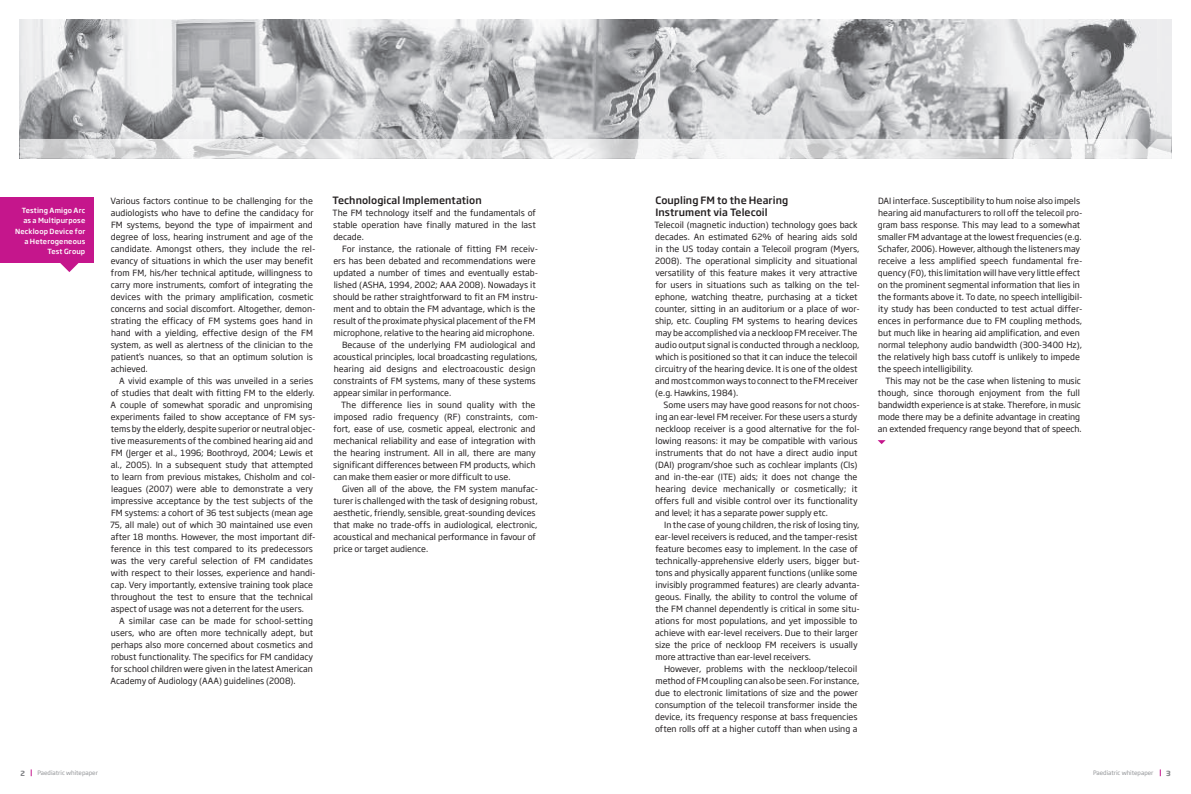
<style>
.page{position:relative;width:1191px;height:794px;background:#fff}
.page>*{position:absolute;margin:0;border:0;box-sizing:border-box;transform-origin:0 0}
.t1{font:500 10px/12px "Soho Gothic Pro";letter-spacing:.005em;color:#231f20}
.t2{font:8.5px/12px "Soho Gothic Pro";color:#231f20}
.t3{font:500 7px/10px "Soho Gothic Pro";letter-spacing:.02em;color:#fff;text-align:right}
.t4{font:700 7px "Soho Gothic Pro";color:#808285}
.t5{font:6px "Soho Gothic Pro";color:#939598}
</style>
<div class="page">
<svg style="left:877px;top:440px;width:8px;height:4px"></svg>
<img style="left:20px;top:20px;width:1151px;height:119px">
<svg style="left:20px;top:139px;width:1151px;height:20px"></svg>
<div style="left:0;top:197px;width:94px;height:65px;background:#c5168c"></div>
<svg style="left:59px;top:262px;width:20px;height:10px"></svg>
<p class="t3" style="left:15px;top:205px;width:72px">Testing Amigo Arc as a Multipurpose<br>Neckloop Device for a Heterogeneous<br>Test Group</p>
<p class="t2" style="left:111px;top:194px;width:206px">Various factors continue to be challenging for the audiologists who have to define the candidacy for FM systems, beyond the type of impairment and degree of loss, hearing instrument and age of the candidate. Amongst others, they include the rel&shy;evancy of situations in which the user may benefit from FM, his/her technical aptitude, willingness to carry more instruments, comfort of integrating the devices with the primary amplification, cosmetic concerns and social discomfort. Altogether, demon&shy;strating the efficacy of FM systems goes hand in hand with a yielding, effective design of the FM system, as well as alertness of the clinician to the patient’s nuances, so that an optimum solution is achieved.</p>
<p class="t2" style="left:110px;top:374px;width:207px;text-indent:9px">A vivid example of this was unveiled in a series of studies that dealt with fitting FM to the elderly.<br>A couple of somewhat sporadic and unpromising experiments failed to show acceptance of FM sys&shy;tems by the elderly, despite superior or neutral objec&shy;tive measurements of the combined hearing aid and FM (Jerger et al., 1996; Boothroyd, 2004; Lewis et al., 2005). In a subsequent study that attempted to learn from previous mistakes, Chisholm and col&shy;leagues (2007) were able to demonstrate a very impressive acceptance by the test subjects of the FM systems: a cohort of 36 test subjects (mean age 75, all male) out of which 30 maintained use even after 18 months. However, the most important dif&shy;ference in this test compared to its predecessors was the very careful selection of FM candidates with respect to their losses, experience and handi&shy;cap. Very importantly, extensive training took place throughout the test to ensure that the technical aspect of usage was not a deterrent for the users.</p>
<p class="t2" style="left:111px;top:614px;width:204px;text-align:justify;text-indent:8px">A similar case can be made for school-setting users, who are often more technically adept, but perhaps also more concerned about cosmetics and robust functionality. The specifics for FM candidacy for school children were given in the latest American Academy of Audiology (AAA) guidelines (2008).</p>
<p class="t1" style="left:332px;top:194px;width:151px">Technological Implementation</p>
<p class="t2" style="left:332px;top:206px;width:205px;text-align:justify">The FM technology itself and the fundamentals of stable operation have finally matured in the last decade.</p>
<p class="t2" style="left:342px;top:242px;width:197px">For instance, the rationale of fitting FM receiv-</p>
<p class="t2" style="left:333px;top:254px;width:204px">ers has been debated and recommendations were</p>
<p class="t2" style="left:333px;top:266px;width:206px">updated a number of times and eventually estab-</p>
<p class="t2" style="left:334px;top:278px;width:203px">lished (ASHA, 1994, 2002; AAA 2008). Nowadays it</p>
<p class="t2" style="left:333px;top:290px;width:206px">should be rather straightforward to fit an FM instru-</p>
<p class="t2" style="left:333px;top:302px;width:203px">ment and to obtain the FM advantage, which is the</p>
<p class="t2" style="left:333px;top:314px;width:203px">result of the proximate physical placement of the FM</p>
<p class="t2" style="left:333px;top:326px;width:202px">microphone, relative to the hearing aid microphone.</p>
<p class="t2" style="left:342px;top:338px;width:195px">Because of the underlying FM audiological and</p>
<p class="t2" style="left:333px;top:350px;width:206px">acoustical principles, local broadcasting regulations,</p>
<p class="t2" style="left:334px;top:362px;width:203px">hearing aid designs and electroacoustic design</p>
<p class="t2" style="left:333px;top:374px;width:204px">constraints of FM systems, many of these systems</p>
<p class="t2" style="left:333px;top:386px;width:119px">appear similar in performance.</p>
<p class="t2" style="left:341px;top:398px;width:196px">The difference lies in sound quality with the</p>
<p class="t2" style="left:334px;top:410px;width:206px">imposed radio frequency (RF) constraints, com-</p>
<p class="t2" style="left:333px;top:422px;width:203px">fort, ease of use, cosmetic appeal, electronic and</p>
<p class="t2" style="left:334px;top:434px;width:203px">mechanical reliability and ease of integration with</p>
<p class="t2" style="left:333px;top:446px;width:204px">the hearing instrument. All in all, there are many</p>
<p class="t2" style="left:333px;top:458px;width:204px">significant differences between FM products, which</p>
<p class="t2" style="left:333px;top:470px;width:179px">can make them easier or more difficult to use.</p>
<p class="t2" style="left:342px;top:482px;width:197px">Given all of the above, the FM system manufac-</p>
<p class="t2" style="left:333px;top:494px;width:206px">turer is challenged with the task of designing robust,</p>
<p class="t2" style="left:333px;top:506px;width:204px">aesthetic, friendly, sensible, great-sounding devices</p>
<p class="t2" style="left:333px;top:518px;width:206px">that make no trade-offs in audiological, electronic,</p>
<p class="t2" style="left:333px;top:530px;width:204px">acoustical and mechanical performance in favour of</p>
<p class="t2" style="left:334px;top:542px;width:96px">price or target audience.</p>
<p class="t1" style="left:655px;top:194px;width:134px">Coupling FM to the Hearing<br>Instrument via Telecoil</p>
<p class="t2" style="left:654px;top:218px;width:207px">Telecoil (magnetic induction) technology goes back decades. An estimated 62% of hearing aids sold in the US today contain a Telecoil program (Myers, 2008). The operational simplicity and situational versatility of this feature makes it very attractive for users in situations such as talking on the tel&shy;ephone, watching theatre, purchasing at a ticket counter, sitting in an auditorium or a place of wor&shy;ship, etc. Coupling FM systems to hearing devices may be accomplished via a neckloop FM receiver. The audio output signal is conducted through a neckloop, which is positioned so that it can induce the telecoil circuitry of the hearing device. It is one of the oldest and most common ways to connect to the FM receiver (e.g. Hawkins, 1984).</p>
<p class="t2" style="left:655px;top:398px;width:206px;text-indent:8px">Some users may have good reasons for not choos&shy;ing an ear-level FM receiver. For these users a sturdy neckloop receiver is a good alternative for the fol&shy;lowing reasons: it may be compatible with various instruments that do not have a direct audio input (DAI) program/shoe such as cochlear implants (CIs) and in-the-ear (ITE) aids; it does not change the hearing device mechanically or cosmetically; it offers full and visible control over its functionality and level; it has a separate power supply etc.</p>
<p class="t2" style="left:655px;top:518px;width:206px;text-indent:9px">In the case of young children, the risk of losing tiny, ear-level receivers is reduced, and the tamper-resist feature becomes easy to implement. In the case of technically-apprehensive elderly users, bigger but&shy;tons and physically apparent functions (unlike some invisibly programmed features) are clearly advanta&shy;geous. Finally, the ability to control the volume of the FM channel dependently is critical in some situ&shy;ations for most populations, and yet impossible to achieve with ear-level receivers. Due to their larger size the price of neckloop FM receivers is usually more attractive than ear-level receivers.</p>
<p class="t2" style="left:655px;top:662px;width:206px;text-indent:9px">However, problems with the neckloop/telecoil method of FM coupling can also be seen. For instance, due to electronic limitations of size and the power consumption of the telecoil transformer inside the device, its frequency response at bass frequencies often rolls off at a higher cutoff than when using a</p>
<p class="t2" style="left:877px;top:194px;width:206px">DAI interface. Susceptibility to hum noise also impels hearing aid manufacturers to roll off the telecoil pro&shy;gram bass response. This may lead to a somewhat smaller FM advantage at the lowest frequencies (e.g.<br>Schafer, 2006). However, although the listeners may receive a less amplified speech fundamental fre&shy;quency (F0), this limitation will have very little effect on the prominent segmental information that lies in the formants above it. To date, no speech intelligibil&shy;ity study has been conducted to test actual differ&shy;ences in performance due to FM coupling methods, but much like in hearing aid amplification, and even normal telephony audio bandwidth (300-3400 Hz), the relatively high bass cutoff is unlikely to impede the speech intelligibility.</p>
<p class="t2" style="left:878px;top:375px;width:205px;text-indent:8px">This may not be the case when listening to music though, since thorough enjoyment from the full bandwidth experience is at stake. Therefore, in music mode there may be a definite advantage in creating an extended frequency range beyond that of speech.</p>
<p class="t4" style="left:20px;top:767px;width:6px">2</p>
<p class="t5" style="left:37px;top:768px;width:62px">Paediatric whitepaper</p>
<p class="t5" style="left:1093px;top:768px;width:62px">Paediatric whitepaper</p>
<p class="t4" style="left:1166px;top:767px;width:6px">3</p>
</div>
